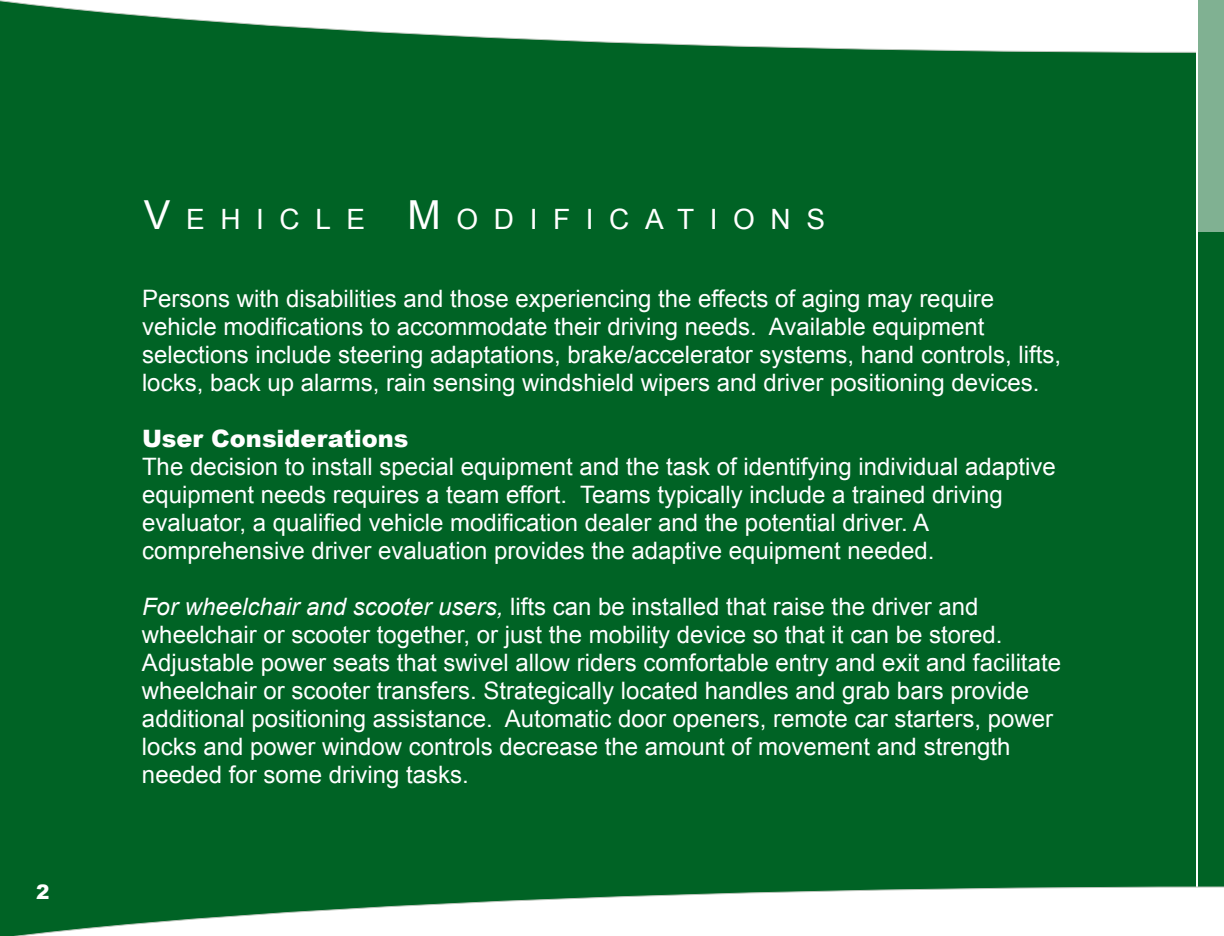
<style>
.page{position:relative;width:1224px;height:936px;background:#fff}
.page>*{position:absolute;margin:0;border:0;box-sizing:border-box;transform-origin:0 0}
.t1{font:28px "Arial";letter-spacing:.555em;color:#fff}
.t2{font:24px/28px "Arial";color:#fff}
.t3{font:900 24px "Arial";color:#fff}
.t4{font:900 20px "Arial";color:#fff}
.s1{font-size:40px}
.s2{font-style:italic}
</style>
<div class="page">
<div style="left:0;top:0;width:1208px;height:936px;background:#006325"></div>
<div style="left:1198px;top:232px;width:26px;height:663px;background:#006325"></div>
<svg style="left:0;top:0;width:1196px;height:53px"></svg>
<div style="left:1198px;top:0;width:26px;height:232px;background:#80b192"></div>
<hr style="left:1196px;top:0;width:2px;height:897px;background:#fff">
<svg style="left:14px;top:887px;width:1210px;height:49px"></svg>
<p class="t4" style="left:36px;top:878px;width:15px">2</p>
<p class="t1" style="left:144px;top:201px;width:683px"><span class="s1">V</span>EHICLE <span class="s1">M</span>ODIFICATIONS</p>
<p class="t2" style="left:142px;top:285px;width:921px">Persons with disabilities and those experiencing the effects of aging may require vehicle modifications to accommodate their driving needs. Available equipment selections include steering adaptations, brake/accelerator systems, hand controls, lifts, locks, back up alarms, rain sensing windshield wipers and driver positioning devices.</p>
<p class="t3" style="left:142px;top:421px;width:268px">User Considerations</p>
<p class="t2" style="left:142px;top:453px;width:915px">The decision to install special equipment and the task of identifying individual adaptive equipment needs requires a team effort. Teams typically include a trained driving evaluator, a qualified vehicle modification dealer and the potential driver. A comprehensive driver evaluation provides the adaptive equipment needed.</p>
<p class="t2" style="left:142px;top:593px;width:921px"><span class="s2">For wheelchair and scooter users,</span> lifts can be installed that raise the driver and wheelchair or scooter together, or just the mobility device so that it can be stored.<br>Adjustable power seats that swivel allow riders comfortable entry and exit and facilitate wheelchair or scooter transfers. Strategically located handles and grab bars provide additional positioning assistance. Automatic door openers, remote car starters, power locks and power window controls decrease the amount of movement and strength needed for some driving tasks.</p>
</div>
